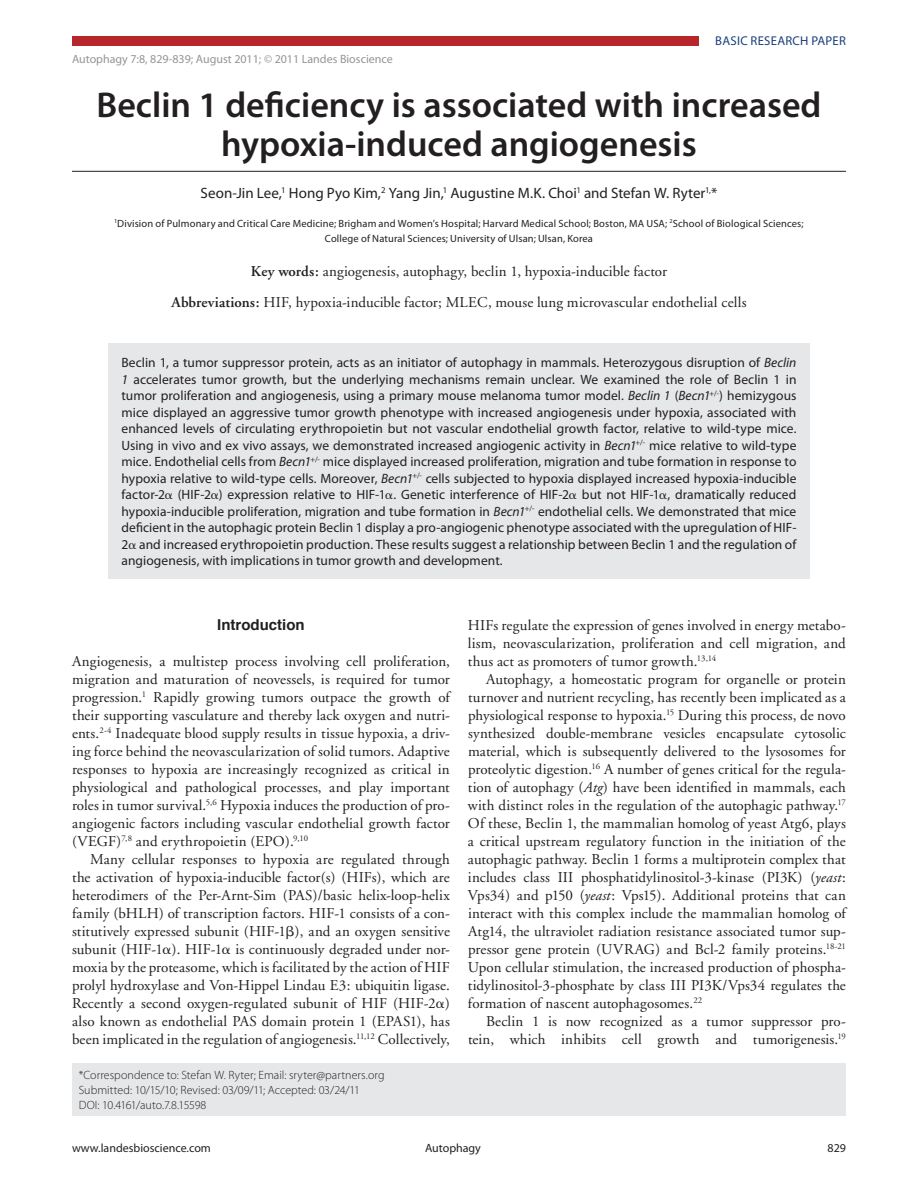
<style>
.page{position:relative;width:918px;height:1188px;background:#fff}
.page>*{position:absolute;margin:0;border:0;box-sizing:border-box;transform-origin:0 0}
.t1{font:600 36px/39px "Myriad Pro";color:#231f20;text-align:center}
.t2{font:15px/18px "Adobe Garamond";letter-spacing:.01em;color:#231f20;text-align:justify}
.t3{font:15px "Myriad Pro";color:#231f20}
.t4{font:700 15px "Helvetica";color:#231f20}
.t5{font:13.5px/16.5px "Myriad Pro";letter-spacing:.005em;color:#231f20;text-align:justify}
.t6{font:12.75px "Myriad Pro";letter-spacing:.02em;color:#193f7c}
.t7{font:300 12px/15px "Myriad Pro";color:#231f20}
.t8{font:12px "Myriad Pro";color:#939598}
.t9{font:12px "Myriad Pro";color:#231f20}
.t10{font:10.5px/15px "Myriad Pro";letter-spacing:.01em;color:#231f20;text-align:center}
.s1{font-weight:600}
.s2{font-style:italic}
.s3{font-family:"Universal Std Greekw Math Pi"}
</style>
<div class="page">
<div style="left:72px;top:36px;width:626px;height:10px;background:#b7262b"></div>
<div style="left:72px;top:1064px;width:774px;height:52px;background:#e6e7e9"></div>
<div style="left:108px;top:343px;width:702px;height:236px;background:#e6e7e9"></div>
<hr style="left:72px;top:171px;width:774px;height:1px;background:#231f20">
<p class="t8" style="left:72px;top:52px;width:322px">Autophagy 7:8, 829-839; August 2011; © 2011 Landes Bioscience</p>
<p class="t6" style="left:715px;top:33px;width:129px">BASIC research paper</p>
<h1 class="t1" style="left:96px;top:85px;width:727px">Beclin 1 deficiency is associated with increased hypoxia-induced angiogenesis</h1>
<p class="t3" style="left:201px;top:184px;width:518px">Seon-Jin Lee,<sup>1</sup> Hong Pyo Kim,<sup>2</sup> Yang Jin,<sup>1</sup> Augustine M.K. Choi<sup>1</sup> and Stefan W. Ryter<sup>1,</sup>*</p>
<p class="t10" style="left:114px;top:216px;width:691px"><sup>1</sup>Division of Pulmonary and Critical Care Medicine; Brigham and Women’s Hospital; Harvard Medical School; Boston, MA USA; <sup>2</sup>School of Biological Sciences;<br>College of Natural Sciences; University of Ulsan; Ulsan, Korea</p>
<p class="t2" style="left:171px;top:256px;width:577px;line-height:31.5px;text-align:center"><span class="s1">Key words:</span> angiogenesis, autophagy, beclin 1, hypoxia-inducible factor<br><span class="s1">Abbreviations:</span> HIF, hypoxia-inducible factor; MLEC, mouse lung microvascular endothelial cells</p>
<p class="t5" style="left:121px;top:354px;width:677px">Beclin 1, a tumor suppressor protein, acts as an initiator of autophagy in mammals. Heterozygous disruption of <span class="s2">Beclin 1</span> accelerates tumor growth, but the underlying mechanisms remain unclear. We examined the role of Beclin 1 in tumor proliferation and angiogenesis, using a primary mouse melanoma tumor model. <span class="s2">Beclin 1</span> (<span class="s2">Becn1</span><sup>+/-</sup>) hemizygous mice displayed an aggressive tumor growth phenotype with increased angiogenesis under hypoxia, associated with enhanced levels of circulating erythropoietin but not vascular endothelial growth factor, relative to wild-type mice.<br>Using in vivo and ex vivo assays, we demonstrated increased angiogenic activity in <span class="s2">Becn1</span><sup>+/-</sup> mice relative to wild-type mice. Endothelial cells from <span class="s2">Becn1</span><sup>+/-</sup> mice displayed increased proliferation, migration and tube formation in response to hypoxia relative to wild-type cells. Moreover, <span class="s2">Becn1</span><sup>+/-</sup> cells subjected to hypoxia displayed increased hypoxia-inducible factor-2<span class="s3">α</span> (HIF-2<span class="s3">α</span>) expression relative to H IF-1<span class="s3">α</span>. Genetic interference of HIF-2<span class="s3">α</span> but not H IF-1<span class="s3">α</span>, dramatically reduced hypoxia-inducible proliferation, migration and tube formation in <span class="s2">Becn1</span><sup>+/-</sup> endothelial cells. We demonstrated that mice deficient in the autophagic protein Beclin 1 display a pro-angiogenic phenotype associated with the upregulation of H IF-2<span class="s3">α</span> and increased erythropoietin production. These results suggest a relationship between Beclin 1 and the regulation of angiogenesis, with implications in tumor growth and development.</p>
<p class="t4" style="left:217px;top:614px;width:89px">Introduction</p>
<p class="t2" style="left:72px;top:653px;width:379px">Angiogenesis, a multistep process involving cell proliferation, migration and maturation of neovessels, is required for tumor progression.<sup>1</sup> Rapidly growing tumors outpace the growth of their supporting vasculature and thereby lack oxygen and nutri&shy;ents.<sup>2-4</sup> Inadequate blood supply results in tissue hypoxia, a driv&shy;ing force behind the neovascularization of solid tumors. Adaptive responses to hypoxia are increasingly recognized as critical in physiological and pathological processes, and play important roles in tumor survival.<sup>5,6</sup> Hypoxia induces the production of pro&shy;angiogenic factors including vascular endothelial growth factor (VEGF)<sup>7,8</sup> and erythropoietin (EPO).<sup>9,10</sup></p>
<p class="t2" style="left:72px;top:851px;width:380px;text-indent:18px">Many cellular responses to hypoxia are regulated through the activation of hypoxia-inducible factor(s) (HIFs), which are heterodimers of the Per-Arnt-Sim (PAS)/basic helix-loop-helix family (bHLH) of transcription factors. HIF-1 consists of a con&shy;stitutively expressed subunit (HIF-1<span class="s3">β</span>), and an oxygen sensitive subunit (HIF-1<span class="s3">α</span>). HIF-1<span class="s3">α</span> is continuously degraded under nor&shy;moxia by the proteasome, which is facilitated by the action of HIF prolyl hydroxylase and Von-Hippel Lindau E3: ubiquitin ligase.<br>Recently a second oxygen-regulated subunit of HIF (HIF-2<span class="s3">α</span>) also known as endothelial PAS domain protein 1 (EPAS1), has been implicated in the regulation of angiogenesis.<sup>11,12</sup> Collectively,</p>
<p class="t7" style="left:79px;top:1068px;width:307px">*Correspondence to: Stefan W. Ryter; Email: sryter@partners.org<br>Submitted: 10/15/10; Revised: 03/09/11; Accepted: 03/24/11<br>DOI: 10.4161/auto.7.8.15598</p>
<p class="t2" style="left:468px;top:617px;width:379px">HIFs regulate the expression of genes involved in energy metabo&shy;lism, neovascularization, proliferation and cell migration, and thus act as promoters of tumor growth.<sup>13,14</sup></p>
<p class="t2" style="left:468px;top:671px;width:380px;text-indent:18px">Autophagy, a homeostatic program for organelle or protein turnover and nutrient recycling, has recently been implicated as a physiological response to hypoxia.<sup>15</sup> During this process, de novo synthesized double-membrane vesicles encapsulate cytosolic material, which is subsequently delivered to the lysosomes for proteolytic digestion.<sup>16</sup> A number of genes critical for the regula&shy;tion of autophagy (<span class="s2">Atg</span>) have been identified in mammals, each with distinct roles in the regulation of the autophagic pathway.<sup>17<br></sup>Of these, Beclin 1, the mammalian homolog of yeast Atg6, plays a critical upstream regulatory function in the initiation of the autophagic pathway. Beclin 1 forms a multiprotein complex that includes class III phosphatidylinositol-3-kinase (PI3K) (<span class="s2">yeast</span>:<br>Vps34) and p150 (<span class="s2">yeast</span>: Vps15). Additional proteins that can interact with this complex include the mammalian homolog of Atg14, the ultraviolet radiation resistance associated tumor sup&shy;pressor gene protein (UVRAG) and Bcl-2 family proteins.<sup>18-21<br></sup>Upon cellular stimulation, the increased production of phospha&shy;tidylinositol-3-phosphate by class III PI3K/Vps34 regulates the formation of nascent autophagosomes.<sup>22</sup></p>
<p class="t2" style="left:468px;top:1013px;width:379px;text-align:right">Beclin 1 is now recognized as a tumor suppressor pro&shy;tein, which inhibits cell growth and tumorigenesis.<sup>19</sup></p>
<p class="t9" style="left:72px;top:1141px;width:140px">www.landesbioscience.com</p>
<p class="t9" style="left:425px;top:1141px;width:57px">Autophagy</p>
<p class="t9" style="left:828px;top:1141px;width:20px">829</p>
</div>
